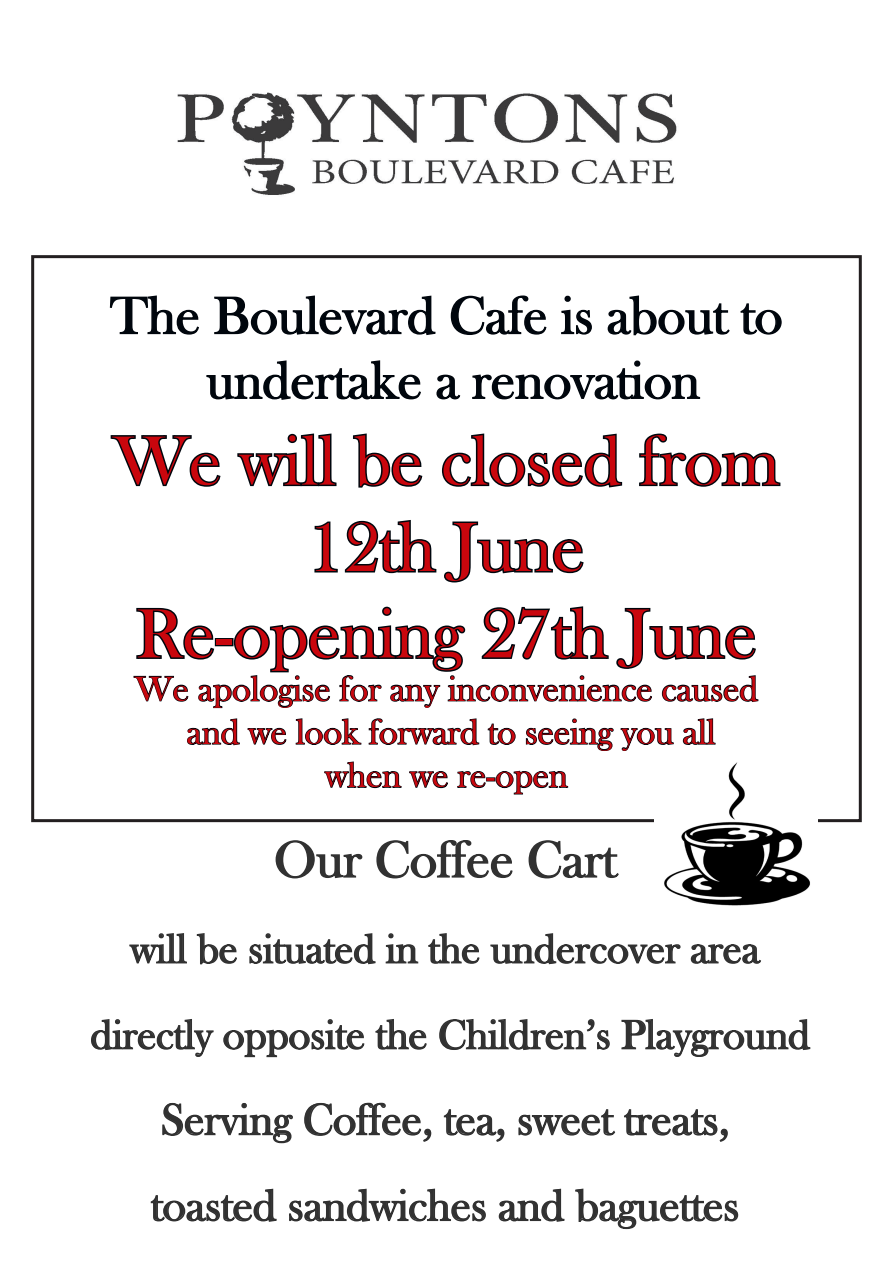
<style>
.page{position:relative;width:893px;height:1263px;background:#fff}
.page>*{position:absolute;margin:0;border:0;box-sizing:border-box;transform-origin:0 0}
.t1{font:72px "Bask Old Face";color:#c9060d}
.t2{font:54px "Bask Old Face";color:#00060d}
.t3{font:52.5px "Bask Old Face";color:#000}
.t4{font:45px/85.8px "Bask Old Face";color:#000}
.t5{font:42px/85.8px "Bask Old Face";color:#000;text-align:center}
.t6{font:36px "Bask Old Face";color:#c9060d}
</style>
<div class="page">
<img style="left:177px;top:92px;width:500px;height:103px">
<svg style="left:109px;top:295px;width:90px;height:40px"></svg>
<svg style="left:214px;top:295px;width:222px;height:41px"></svg>
<svg style="left:450px;top:295px;width:97px;height:40px"></svg>
<svg style="left:561px;top:295px;width:31px;height:40px"></svg>
<svg style="left:607px;top:295px;width:123px;height:41px"></svg>
<svg style="left:740px;top:303px;width:42px;height:32px"></svg>
<svg style="left:206px;top:360px;width:215px;height:40px"></svg>
<svg style="left:436px;top:374px;width:25px;height:26px"></svg>
<svg style="left:472px;top:360px;width:229px;height:40px"></svg>
<svg style="left:110px;top:435px;width:111px;height:52px"></svg>
<svg style="left:237px;top:433px;width:100px;height:54px"></svg>
<svg style="left:353px;top:433px;width:70px;height:55px"></svg>
<svg style="left:442px;top:433px;width:181px;height:55px"></svg>
<svg style="left:639px;top:433px;width:142px;height:54px"></svg>
<svg style="left:314px;top:520px;width:270px;height:63px"></svg>
<svg style="left:133px;top:606px;width:626px;height:103px"></svg>
<svg style="left:187px;top:718px;width:53px;height:28px"></svg>
<svg style="left:247px;top:727px;width:40px;height:18px"></svg>
<svg style="left:295px;top:718px;width:67px;height:27px"></svg>
<svg style="left:368px;top:718px;width:112px;height:28px"></svg>
<svg style="left:487px;top:723px;width:29px;height:22px"></svg>
<svg style="left:525px;top:718px;width:149px;height:33px"></svg>
<svg style="left:682px;top:718px;width:34px;height:27px"></svg>
<svg style="left:324px;top:761px;width:78px;height:28px"></svg>
<svg style="left:409px;top:771px;width:39px;height:18px"></svg>
<svg style="left:457px;top:770px;width:112px;height:25px"></svg>
<div style="left:31px;top:255px;width:831px;height:567px;border:3px solid #231f20"></div>
<svg style="left:275px;top:840px;width:88px;height:39px"></svg>
<svg style="left:376px;top:840px;width:137px;height:39px"></svg>
<svg style="left:528px;top:840px;width:91px;height:39px"></svg>
<svg style="left:129px;top:933px;width:58px;height:31px"></svg>
<svg style="left:196px;top:933px;width:41px;height:32px"></svg>
<svg style="left:249px;top:933px;width:127px;height:32px"></svg>
<svg style="left:385px;top:933px;width:34px;height:31px"></svg>
<svg style="left:428px;top:933px;width:52px;height:31px"></svg>
<svg style="left:490px;top:933px;width:191px;height:32px"></svg>
<svg style="left:690px;top:944px;width:71px;height:20px"></svg>
<svg style="left:91px;top:1019px;width:123px;height:38px"></svg>
<svg style="left:223px;top:1019px;width:142px;height:39px"></svg>
<svg style="left:375px;top:1019px;width:52px;height:31px"></svg>
<svg style="left:439px;top:1019px;width:171px;height:32px"></svg>
<svg style="left:621px;top:1019px;width:190px;height:38px"></svg>
<svg style="left:162px;top:1102px;width:131px;height:42px"></svg>
<svg style="left:304px;top:1102px;width:128px;height:40px"></svg>
<svg style="left:443px;top:1109px;width:62px;height:33px"></svg>
<svg style="left:518px;top:1109px;width:98px;height:27px"></svg>
<svg style="left:624px;top:1109px;width:104px;height:33px"></svg>
<svg style="left:150px;top:1188px;width:127px;height:34px"></svg>
<svg style="left:289px;top:1188px;width:197px;height:34px"></svg>
<svg style="left:498px;top:1188px;width:67px;height:34px"></svg>
<svg style="left:575px;top:1188px;width:164px;height:42px"></svg>
<img style="left:655px;top:762px;width:163px;height:144px">
<p class="t2" style="left:110px;top:286px;width:674px">The Boulevard Cafe is about to</p>
<p class="t2" style="left:207px;top:351px;width:495px">undertake a renovation</p>
<p class="t1" style="left:113px;top:421px;width:668px">We will be closed from</p>
<p class="t1" style="left:308px;top:508px;width:278px">12th June</p>
<p class="t1" style="left:136px;top:594px;width:623px">Re-opening 27th June</p>
<p class="t6" style="left:135px;top:669px;width:625px">We apologise for any inconvenience caused</p>
<p class="t6" style="left:187px;top:712px;width:530px">and we look forward to seeing you all</p>
<p class="t6" style="left:325px;top:755px;width:244px">when we re-open</p>
<h3 class="t3" style="left:274px;top:830px;width:344px">Our Coffee Cart</h3>
<p class="t5" style="left:91px;top:907px;width:721px">will be situated in the undercover area directly opposite the Children’s Playground</p>
<p class="t4" style="left:151px;top:1077px;width:590px">Serving Coffee, tea, sweet treats, toasted sandwiches and baguettes</p>
</div>
